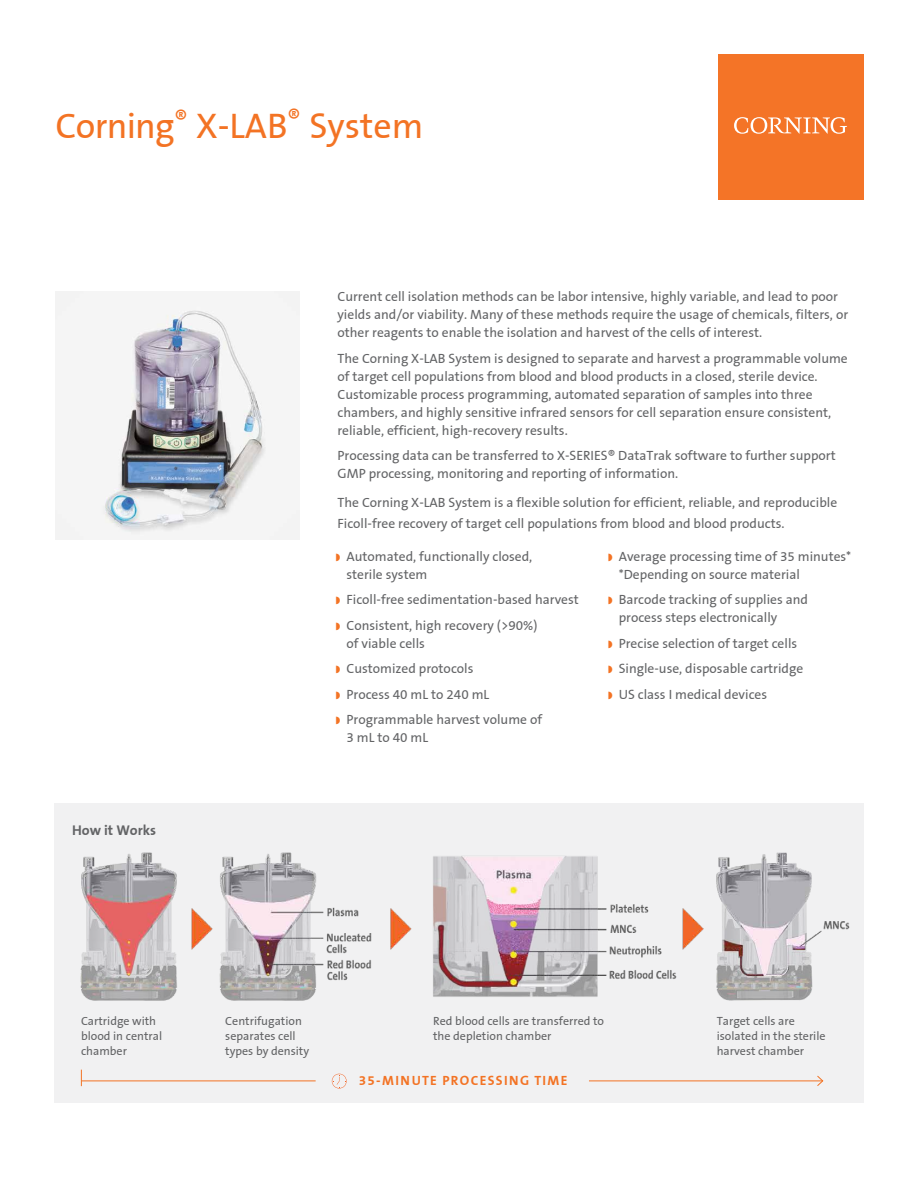
<style>
.page{position:relative;width:918px;height:1188px;background:#fff}
.page>*{position:absolute;margin:0;border:0;box-sizing:border-box;transform-origin:0 0}
.t1{font:36px "Corning Sans";color:#f37324}
.t2{font:700 14.25px "Corning Sans";color:#636466}
.t3{font:13.5px/18px "Corning Sans";color:#636466}
.t4{font:700 13.5px "Corning Sans";letter-spacing:.1em;color:#f37324}
.t5{font:12px/15px "Corning Sans";color:#636466}
.s1{color:#f37324}
</style>
<div class="page">
<img style="left:56px;top:291px;width:244px;height:249px">
<div style="left:719px;top:54px;width:145px;height:145px;background:#f47427"></div>
<svg style="left:734px;top:117px;width:113px;height:17px"></svg>
<div style="left:54px;top:803px;width:810px;height:299px;background:#f1f1f2"></div>
<img style="left:80px;top:853px;width:770px;height:148px">
<hr style="left:81px;top:1081px;width:235px;height:1px;background:#f37324">
<hr style="left:589px;top:1081px;width:234px;height:1px;background:#f37324">
<svg style="left:816px;top:1075px;width:8px;height:11px"></svg>
<svg style="left:332px;top:1074px;width:15px;height:15px"></svg>
<svg style="left:81px;top:1070px;width:1px;height:16px"></svg>
<h1 class="t1" style="left:56px;top:105px;width:369px">Corning<sup>®</sup> X-LAB<sup>®</sup> System</h1>
<p class="t3" style="left:338px;top:288px;width:512px">Current cell isolation methods can be labor intensive, highly variable, and lead to poor yields and/or viability. Many of these methods require the usage of chemicals, filters, or other reagents to enable the isolation and harvest of the cells of interest.</p>
<p class="t3" style="left:338px;top:349px;width:512px">The Corning X-LAB System is designed to separate and harvest a programmable volume of target cell populations from blood and blood products in a closed, sterile device.<br>Customizable process programming, automated separation of samples into three chambers, and highly sensitive infrared sensors for cell separation ensure consistent, reliable, efficient, high-recovery results.</p>
<p class="t3" style="left:338px;top:447px;width:500px">Processing data can be transferred to X-SERIES® DataTrak software to further support<br>GMP processing, monitoring and reporting of information.</p>
<p class="t3" style="left:338px;top:492px;width:501px;line-height:21px">The Corning X-LAB System is a flexible solution for efficient, reliable, and reproducible<br>Ficoll-free recovery of target cell populations from blood and blood products.</p>
<p class="t2" style="left:72px;top:822px;width:86px">How it Works</p>
<p class="t3" style="left:346px;top:547px;width:187px;text-indent:-11px"><span class="s1">◗</span> Automated, functionally closed, sterile system</p>
<p class="t3" style="left:336px;top:587px;width:244px;line-height:25.5px"><span class="s1">◗</span> Ficoll-free sedimentation-based harvest <span class="s1">◗</span> Consistent, high recovery (&gt;90%)</p>
<p class="t3" style="left:336px;top:630px;width:208px;line-height:25.5px;text-indent:11px">of viable cells<br><span class="s1">◗</span> Customized protocols<br><span class="s1">◗</span> Process 40 mL to 240 mL<br><span class="s1">◗</span> Programmable harvest volume of</p>
<p class="t3" style="left:346px;top:729px;width:83px">3 mL to 40 mL</p>
<p class="t3" style="left:619px;top:547px;width:234px;text-indent:-11px"><span class="s1">◗</span> Average processing time of 35 minutes* *Depending on source material</p>
<p class="t3" style="left:619px;top:591px;width:191px;text-indent:-11px"><span class="s1">◗</span> Barcode tracking of supplies and process steps electronically</p>
<p class="t3" style="left:608px;top:631px;width:197px;line-height:25.5px"><span class="s1">◗</span> Precise selection of target cells <span class="s1">◗</span> Single-use, disposable cartridge <span class="s1">◗</span> US class I medical devices</p>
<p class="t5" style="left:81px;top:1013px;width:83px">Cartridge with blood in central chamber</p>
<p class="t5" style="left:225px;top:1013px;width:85px">Centrifugation separates cell types by density</p>
<p class="t5" style="left:433px;top:1013px;width:172px">Red blood cells are transferred to the depletion chamber</p>
<p class="t5" style="left:717px;top:1013px;width:110px">Target cells are isolated in the sterile harvest chamber</p>
<p class="t4" style="left:359px;top:1073px;width:210px">35-MINUTE PROCESSING TIME</p>
</div>
